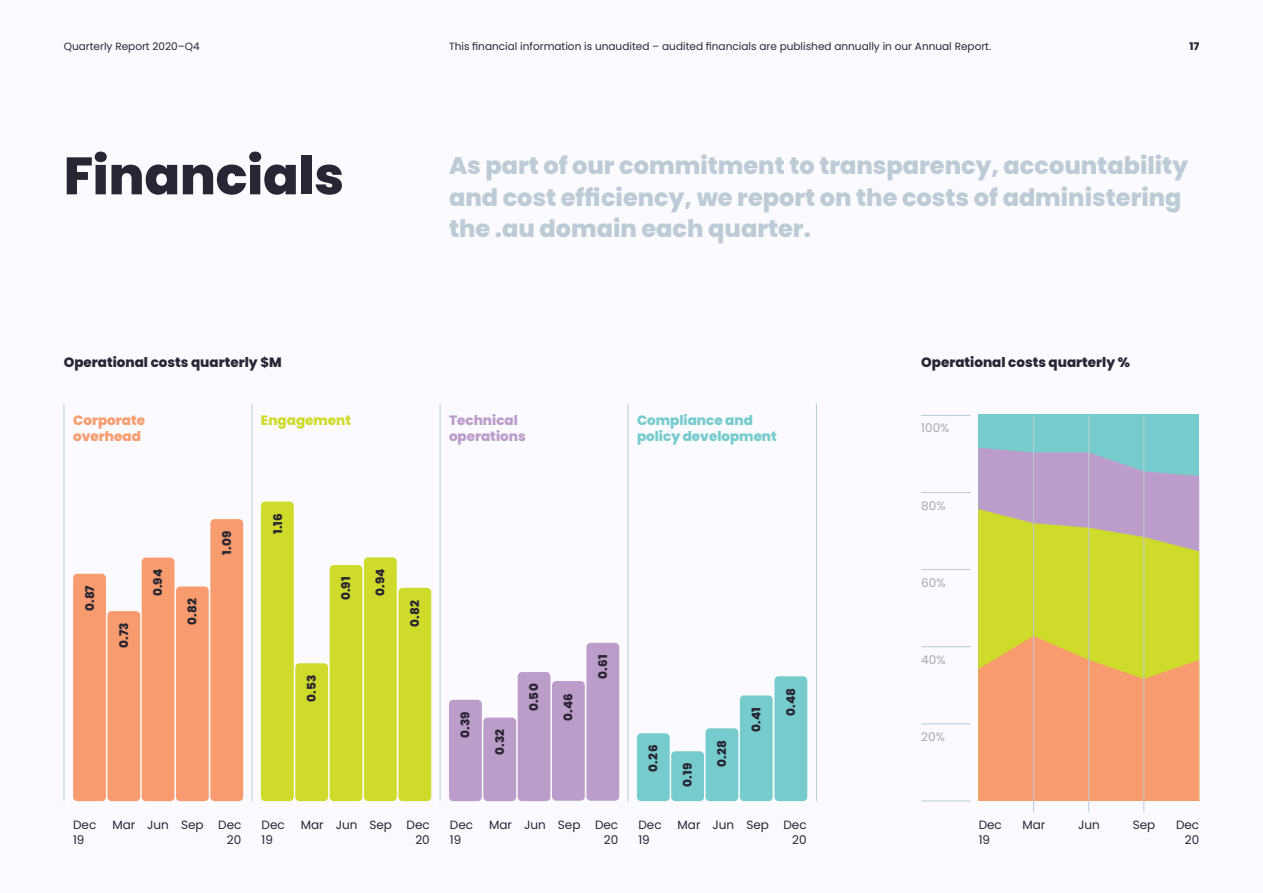
<style>
.page{position:relative;width:1263px;height:893px;background:#fafaff}
.page>*{position:absolute;margin:0;border:0;box-sizing:border-box;transform-origin:0 0}
.t1{font:800 52.5px "Poppins";letter-spacing:-.005em;color:#292633}
.t2{font:800 24px/31.5px "Poppins";color:#bdccd4}
.t3{font:800 13.5px "Poppins";color:#292633}
.t4{font:800 13.5px/16.5px "Poppins";color:#76cccd}
.t5{font:800 13.5px/16.5px "Poppins";color:#bc9cc9}
.t6{font:800 13.5px "Poppins";color:#f89b6e}
.t7{font:800 13.5px "Poppins";color:#cfdb2b}
.t8{font:12px/15px "Poppins";color:#292633;text-align:right}
.t9{font:800 12px "Poppins";letter-spacing:.015em;color:#292633}
.t10{font:12px "Poppins";color:#a9a8ad}
.t11{font:10.5px "Poppins";color:#292633}
.t12{font:800 10.5px "Poppins";color:#292633}
.s1{font-weight:700}
</style>
<div class="page">
<hr style="left:628px;top:404px;width:1px;height:397px;background:#bdccd4">
<hr style="left:816px;top:404px;width:1px;height:397px;background:#bdccd4">
<hr style="left:440px;top:404px;width:1px;height:397px;background:#bdccd4">
<hr style="left:252px;top:404px;width:1px;height:397px;background:#bdccd4">
<hr style="left:64px;top:404px;width:1px;height:397px;background:#bdccd4">
<div style="left:978px;top:415px;width:221px;height:386px;background:#76cccd"></div>
<svg style="left:978px;top:448px;width:221px;height:61px;fill:#bc9cc9"></svg>
<svg style="left:978px;top:509px;width:221px;height:127px;background:#cbd044"></svg>
<svg style="left:978px;top:636px;width:221px;height:165px;background:#f1a464"></svg>
<hr style="left:1033px;top:415px;width:1px;height:397px;background:#bdccd4">
<hr style="left:1088px;top:415px;width:1px;height:397px;background:#bdccd4">
<hr style="left:1143px;top:415px;width:1px;height:397px;background:#bdccd4">
<hr style="left:921px;top:415px;width:49px;height:1px;background:#bdccd4">
<hr style="left:921px;top:492px;width:49px;height:1px;background:#bdccd4">
<hr style="left:921px;top:569px;width:49px;height:1px;background:#bdccd4">
<hr style="left:921px;top:646px;width:49px;height:1px;background:#bdccd4">
<hr style="left:921px;top:724px;width:49px;height:1px;background:#bdccd4">
<hr style="left:921px;top:801px;width:49px;height:1px;background:#bdccd4">
<div style="left:586px;top:643px;width:33px;height:158px;background:#bc9cc9;border-radius:4px"></div>
<div style="left:552px;top:681px;width:33px;height:120px;background:#bc9cc9;border-radius:4px"></div>
<div style="left:518px;top:672px;width:32px;height:129px;background:#bc9cc9;border-radius:4px"></div>
<div style="left:483px;top:717px;width:33px;height:84px;background:#bc9cc9;border-radius:4px"></div>
<div style="left:449px;top:700px;width:33px;height:101px;background:#bc9cc9;border-radius:4px"></div>
<div style="left:210px;top:519px;width:33px;height:282px;background:#f89b6e;border-radius:4px"></div>
<div style="left:176px;top:586px;width:33px;height:215px;background:#f89b6e;border-radius:4px"></div>
<div style="left:142px;top:558px;width:32px;height:243px;background:#f89b6e;border-radius:4px"></div>
<div style="left:107px;top:611px;width:33px;height:190px;background:#f89b6e;border-radius:4px"></div>
<div style="left:73px;top:574px;width:33px;height:227px;background:#f89b6e;border-radius:4px"></div>
<div style="left:398px;top:588px;width:33px;height:213px;background:#cfdb2b;border-radius:4px"></div>
<div style="left:364px;top:557px;width:33px;height:244px;background:#cfdb2b;border-radius:4px"></div>
<div style="left:330px;top:565px;width:32px;height:236px;background:#cfdb2b;border-radius:4px"></div>
<div style="left:295px;top:663px;width:33px;height:138px;background:#cfdb2b;border-radius:4px"></div>
<div style="left:261px;top:502px;width:33px;height:299px;background:#cfdb2b;border-radius:4px"></div>
<div style="left:774px;top:676px;width:33px;height:125px;background:#76cccd;border-radius:4px"></div>
<div style="left:740px;top:695px;width:33px;height:106px;background:#76cccd;border-radius:4px"></div>
<div style="left:705px;top:728px;width:33px;height:73px;background:#76cccd;border-radius:4px"></div>
<div style="left:671px;top:751px;width:33px;height:50px;background:#76cccd;border-radius:4px"></div>
<div style="left:637px;top:733px;width:33px;height:68px;background:#76cccd;border-radius:4px"></div>
<p class="t11" style="left:449px;top:40px;width:544px">This financial information is unaudited – audited financials are published annually in our Annual Report.</p>
<p class="t11" style="left:64px;top:40px;width:138px">Quarterly Report 2020–Q4</p>
<p class="t12" style="left:1190px;top:40px;width:11px">17</p>
<h1 class="t1" style="left:64px;top:146px;width:282px">Financials</h1>
<p class="t2" style="left:449px;top:150px;width:740px">As part of our commitment to transparency, accountability and cost efficiency, we report on the costs of administering the .au domain each quarter.</p>
<p class="t3" style="left:64px;top:354px;width:220px">Operational costs quarterly <span class="s1">$</span>M</p>
<p class="t3" style="left:921px;top:354px;width:210px">Operational costs quarterly %</p>
<p class="t6" style="left:73px;top:412px;width:73px">Corporate</p>
<p class="t7" style="left:261px;top:412px;width:92px">Engagement</p>
<p class="t6" style="left:73px;top:429px;width:69px">overhead</p>
<p class="t9" style="left:83px;top:611px;width:27px;rotate:-90deg">0.87</p>
<p class="t9" style="left:117px;top:648px;width:27px;rotate:-90deg">0.73</p>
<p class="t9" style="left:151px;top:596px;width:29px;rotate:-90deg">0.94</p>
<p class="t9" style="left:185px;top:625px;width:28px;rotate:-90deg">0.82</p>
<p class="t9" style="left:220px;top:555px;width:26px;rotate:-90deg">1.09</p>
<p class="t9" style="left:271px;top:534px;width:23px;rotate:-90deg">1.16</p>
<p class="t9" style="left:339px;top:600px;width:25px;rotate:-90deg">0.91</p>
<p class="t9" style="left:373px;top:596px;width:29px;rotate:-90deg">0.94</p>
<p class="t9" style="left:305px;top:702px;width:28px;rotate:-90deg">0.53</p>
<p class="t9" style="left:408px;top:627px;width:28px;rotate:-90deg">0.82</p>
<p class="t5" style="left:449px;top:412px;width:78px">Technical operations</p>
<p class="t9" style="left:458px;top:738px;width:28px;rotate:-90deg">0.39</p>
<p class="t9" style="left:493px;top:755px;width:28px;rotate:-90deg">0.32</p>
<p class="t9" style="left:527px;top:711px;width:29px;rotate:-90deg">0.50</p>
<p class="t9" style="left:561px;top:721px;width:29px;rotate:-90deg">0.46</p>
<p class="t9" style="left:596px;top:679px;width:25px;rotate:-90deg">0.61</p>
<p class="t4" style="left:637px;top:412px;width:141px">Compliance and policy development</p>
<p class="t9" style="left:646px;top:772px;width:28px;rotate:-90deg">0.26</p>
<p class="t9" style="left:681px;top:787px;width:25px;rotate:-90deg">0.19</p>
<p class="t9" style="left:715px;top:767px;width:29px;rotate:-90deg">0.28</p>
<p class="t9" style="left:749px;top:732px;width:26px;rotate:-90deg">0.41</p>
<p class="t9" style="left:784px;top:716px;width:30px;rotate:-90deg">0.48</p>
<p class="t10" style="left:921px;top:421px;width:30px">100%</p>
<p class="t10" style="left:921px;top:499px;width:26px">80%</p>
<p class="t10" style="left:921px;top:576px;width:26px">60%</p>
<p class="t10" style="left:921px;top:653px;width:26px">40%</p>
<p class="t10" style="left:921px;top:730px;width:25px">20%</p>
<p class="t8" style="left:73px;top:818px;width:25px">Dec</p>
<p class="t8" style="left:112px;top:818px;width:24px">Mar</p>
<p class="t8" style="left:73px;top:833px;width:13px">19</p>
<p class="t8" style="left:147px;top:818px;width:58px">Jun Sep</p>
<p class="t8" style="left:407px;top:818px;width:25px">Dec<br>20</p>
<p class="t8" style="left:336px;top:818px;width:58px">Jun Sep</p>
<p class="t8" style="left:595px;top:818px;width:25px">Dec<br>20</p>
<p class="t8" style="left:524px;top:818px;width:58px">Jun Sep</p>
<p class="t8" style="left:783px;top:818px;width:25px">Dec<br>20</p>
<p class="t8" style="left:712px;top:818px;width:58px">Jun Sep</p>
<p class="t8" style="left:1176px;top:818px;width:25px">Dec<br>20</p>
<p class="t8" style="left:1078px;top:818px;width:23px">Jun</p>
<p class="t8" style="left:1133px;top:818px;width:24px">Sep</p>
<p class="t8" style="left:218px;top:818px;width:25px">Dec<br>20</p>
<p class="t8" style="left:262px;top:818px;width:25px">Dec</p>
<p class="t8" style="left:301px;top:818px;width:24px">Mar</p>
<p class="t8" style="left:262px;top:833px;width:13px">19</p>
<p class="t8" style="left:450px;top:818px;width:25px">Dec</p>
<p class="t8" style="left:489px;top:818px;width:24px">Mar</p>
<p class="t8" style="left:450px;top:833px;width:13px">19</p>
<p class="t8" style="left:638px;top:818px;width:25px">Dec</p>
<p class="t8" style="left:678px;top:818px;width:24px">Mar</p>
<p class="t8" style="left:638px;top:833px;width:13px">19</p>
<p class="t8" style="left:979px;top:818px;width:25px">Dec</p>
<p class="t8" style="left:1022px;top:818px;width:24px">Mar</p>
<p class="t8" style="left:979px;top:833px;width:13px">19</p>
</div>
